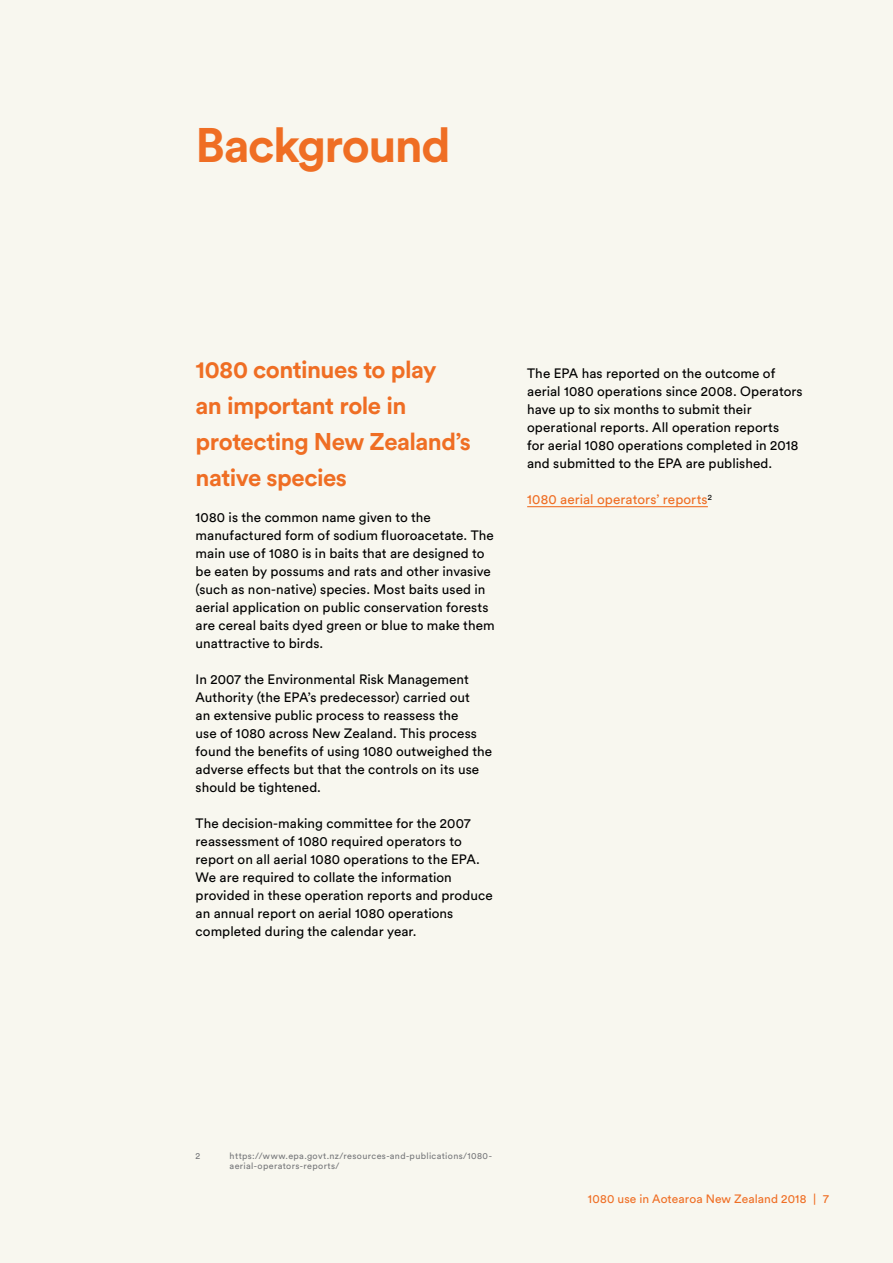
<style>
.page{position:relative;width:893px;height:1263px;background:#f8f7ef}
.page>*{position:absolute;margin:0;border:0;box-sizing:border-box;transform-origin:0 0}
.t1{font:700 48px "Circular Pro";letter-spacing:-.03em;color:#ef6e24}
.t2{font:700 24px/36px "Circular Pro";letter-spacing:-.02em;color:#ef6e24}
.t3{font:13.5px/18px "Circular Pro";letter-spacing:.005em;color:#000}
.t4{font:13.5px "Circular Pro";letter-spacing:.005em;color:#ef6e24}
.t5{font:12px "Circular Pro";letter-spacing:.01em;color:#ef6e24}
.t6{font:9px/10.8px "Circular Pro";letter-spacing:.04em;color:#77787b}
</style>
<div class="page">
<hr style="left:527px;top:506px;width:181px;height:1px;background:#ef6e24">
<h1 class="t1" style="left:196px;top:112px;width:257px">Background</h1>
<h2 class="t2" style="left:196px;top:351px;width:277px">1080 continues to play<br>an important role in protecting New Zealand’s native species</h2>
<p class="t3" style="left:196px;top:508px;width:301px">1080 is the common name given to the manufactured form of sodium fluoroacetate. The main use of 1080 is in baits that are designed to be eaten by possums and rats and other invasive (such as non-native) species. Most baits used in aerial application on public conservation forests are cereal baits dyed green or blue to make them unattractive to birds.</p>
<p class="t3" style="left:196px;top:670px;width:298px">In 2007 the Environmental Risk Management Authority (the EPA’s predecessor) carried out<br>an extensive public process to reassess the<br>use of 1080 across New Zealand. This process found the benefits of using 1080 outweighed the adverse effects but that the controls on its use should be tightened.</p>
<p class="t3" style="left:196px;top:814px;width:299px">The decision-making committee for the 2007 reassessment of 1080 required operators to report on all aerial 1080 operations to the EPA.<br>We are required to collate the information provided in these operation reports and produce an annual report on aerial 1080 operations completed during the calendar year.</p>
<p class="t3" style="left:527px;top:364px;width:277px">The EPA has reported on the outcome of aerial 1080 operations since 2008. Operators have up to six months to submit their operational reports. All operation reports<br>for aerial 1080 operations completed in 2018 and submitted to the EPA are published.</p>
<p class="t4" style="left:527px;top:490px;width:186px">1080 aerial operators’ reports<sup>2</sup></p>
<p class="t6" style="left:196px;top:1150px;width:6px">2</p>
<p class="t6" style="left:230px;top:1150px;width:264px">https://www.epa.govt.nz/resources-and-publications/1080- aerial-operators-reports/</p>
<p class="t5" style="left:588px;top:1191px;width:243px">1080 use in Aotearoa New Zealand 2018 | 7</p>
</div>
